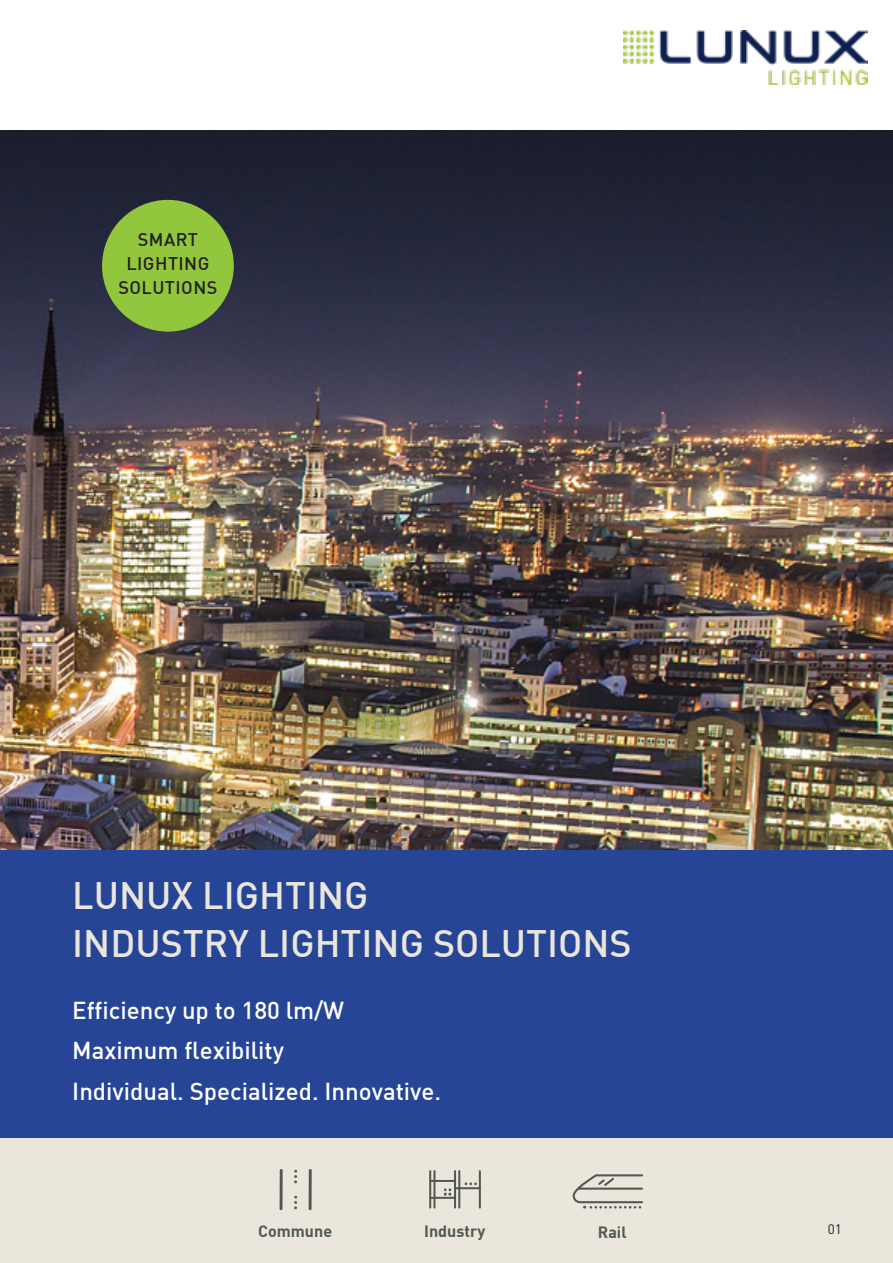
<style>
.page{position:relative;width:893px;height:1263px;background:#fff}
.page>*{position:absolute;margin:0;border:0;box-sizing:border-box;transform-origin:0 0}
.t1{font:500 37.5px "DIN";color:#eae6dc}
.t2{font:500 24px "DIN";color:#fff}
.t3{font:500 18px/24px "DIN";letter-spacing:.025em;color:#231f20;text-align:center}
.t4{font:700 16.05px "DIN";color:#505850}
.t5{font:13.5px "DIN";color:#231f20}
</style>
<div class="page">
<div style="left:0;top:1133px;width:893px;height:130px;background:#eae6dc"></div>
<img style="left:623px;top:31px;width:244px;height:53px">
<img style="left:0;top:131px;width:893px;height:719px">
<hr style="left:429px;top:1171px;width:2px;height:37px;background:#505850">
<hr style="left:454px;top:1171px;width:2px;height:37px;background:#505850">
<hr style="left:479px;top:1171px;width:2px;height:37px;background:#505850">
<hr style="left:431px;top:1180px;width:23px;height:2px;background:#505850">
<hr style="left:456px;top:1187px;width:23px;height:2px;background:#505850">
<hr style="left:431px;top:1197px;width:23px;height:2px;background:#505850">
<svg style="left:444px;top:1188px;width:7px;height:7px"></svg>
<svg style="left:465px;top:1182px;width:12px;height:3px"></svg>
<hr style="left:458px;top:1171px;width:2px;height:37px;background:#505850">
<hr style="left:433px;top:1171px;width:2px;height:37px;background:#505850">
<svg style="left:574px;top:1174px;width:69px;height:34px"></svg>
<hr style="left:280px;top:1169px;width:3px;height:41px;background:#505850">
<hr style="left:309px;top:1169px;width:3px;height:41px;background:#505850">
<svg style="left:294px;top:1170px;width:3px;height:13px"></svg>
<svg style="left:294px;top:1196px;width:3px;height:13px"></svg>
<div style="left:0;top:850px;width:893px;height:287px;background:#264596"></div>
<div style="left:102px;top:200px;width:132px;height:132px;background:#92c63d;border-radius:50%"></div>
<p class="t3" style="left:126px;top:226px;width:84px">SMART<br>LIGHTING</p>
<p class="t3" style="left:118px;top:274px;width:100px">SOLUTIONS</p>
<p class="t1" style="left:72px;top:871px;width:298px">LUNUX LIGHTING</p>
<p class="t1" style="left:72px;top:919px;width:561px">INDUSTRY LIGHTING SOLUTIONS</p>
<p class="t2" style="left:72px;top:995px;width:273px">Efficiency up to 180 lm/W</p>
<p class="t2" style="left:72px;top:1035px;width:213px">Maximum flexibility</p>
<p class="t2" style="left:72px;top:1075px;width:370px">Individual. Specialized. Innovative.</p>
<p class="t4" style="left:258px;top:1221px;width:75px">Commune</p>
<p class="t4" style="left:424px;top:1221px;width:63px">Industry</p>
<p class="t4" style="left:598px;top:1221px;width:30px">Rail</p>
<p class="t5" style="left:828px;top:1221px;width:16px">01</p>
</div>
